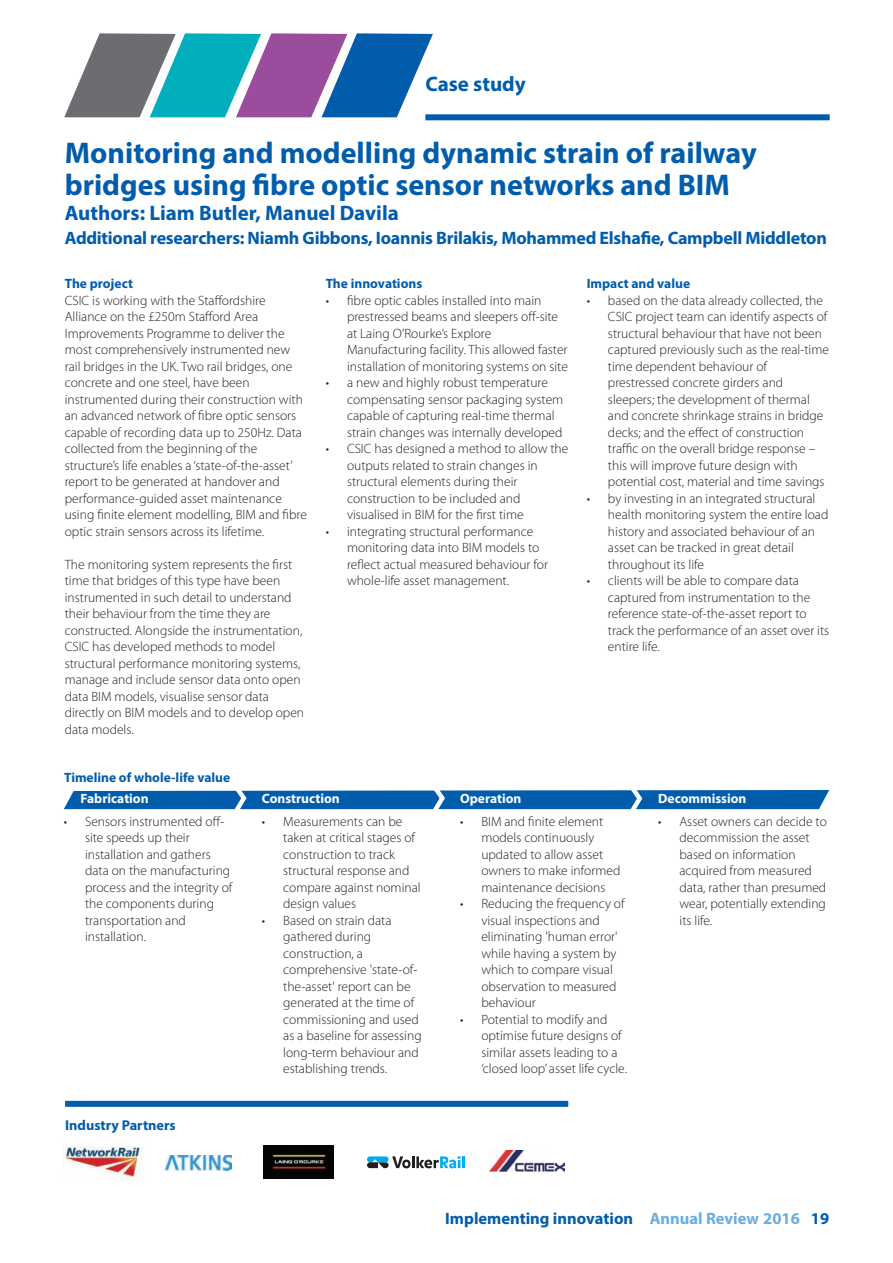
<style>
.page{position:relative;width:893px;height:1263px;background:#fff}
.page>*{position:absolute;margin:0;border:0;box-sizing:border-box;transform-origin:0 0}
.t1{font:700 30px/31.5px "Myriad Pro";color:#015dab}
.t2{font:700 21px "Myriad Pro";color:#015dab}
.t3{font:700 18px "Myriad Pro";letter-spacing:-.015em;color:#015dab}
.t4{font:700 16.5px "Myriad Pro";color:#015dab}
.t5{font:700 14.25px "Myriad Pro";color:#015dab}
.t6{font:300 13.5px/16.5px "Myriad Pro";color:#231f20}
.t7{font:700 13.5px "Myriad Pro";color:#015dab}
.t8{font:700 13.5px "Myriad Pro";color:#fff}
.s1{color:#6caddf}
</style>
<div class="page">
<div style="left:65px;top:1101px;width:503px;height:6px;background:#015dab"></div>
<img style="left:62px;top:1146px;width:81px;height:32px">
<img style="left:165px;top:1156px;width:67px;height:14px">
<div style="left:263px;top:1146px;width:71px;height:34px;background:#040503"></div>
<img style="left:272px;top:1154px;width:54px;height:15px">
<svg style="left:367px;top:1156px;width:98px;height:12px"></svg>
<img style="left:489px;top:1151px;width:75px;height:20px">
<svg style="left:64px;top:33px;width:369px;height:84px"></svg>
<svg style="left:64px;top:790px;width:765px;height:20px;background:#1a6db3"></svg>
<div style="left:425px;top:114px;width:405px;height:6px;background:#015dab"></div>
<h2 class="t2" style="left:425px;top:76px;width:102px">Case study</h2>
<h1 class="t1" style="left:65px;top:140px;width:693px">Monitoring and modelling dynamic strain of railway bridges using fibre optic sensor networks and BIM</h1>
<h2 class="t2" style="left:65px;top:205px;width:336px">Authors: Liam Butler, Manuel Davila</h2>
<h3 class="t3" style="left:65px;top:231px;width:764px">Additional researchers: Niamh Gibbons, Ioannis Brilakis, Mohammed Elshafie, Campbell Middleton</h3>
<p class="t7" style="left:65px;top:279px;width:70px">The project</p>
<p class="t6" style="left:65px;top:293px;width:244px">CSIC is working with the Staffordshire Alliance on the £250m Stafford Area Improvements Programme to deliver the most comprehensively instrumented new rail bridges in the UK. Two rail bridges, one concrete and one steel, have been instrumented during their construction with an advanced network of fibre optic sensors capable of recording data up to 250Hz. Data collected from the beginning of the structure’s life enables a ‘state-of-the-asset’ report to be generated at handover and performance-guided asset maintenance using finite element modelling, BIM and fibre optic strain sensors across its lifetime.</p>
<p class="t6" style="left:65px;top:557px;width:241px">The monitoring system represents the first time that bridges of this type have been instrumented in such detail to understand their behaviour from the time they are constructed. Alongside the instrumentation, CSIC has developed methods to model structural performance monitoring systems, manage and include sensor data onto open data BIM models, visualise sensor data directly on BIM models and to develop open data models.</p>
<p class="t7" style="left:326px;top:279px;width:98px">The innovations</p>
<p class="t6" style="left:347px;top:293px;width:222px;text-indent:-21px">• fibre optic cables installed into main prestressed beams and sleepers off-site at Laing O’Rourke’s Explore Manufacturing facility. This allowed faster installation of monitoring systems on site</p>
<p class="t6" style="left:347px;top:376px;width:218px;text-indent:-21px">• a new and highly robust temperature compensating sensor packaging system capable of capturing real-time thermal strain changes was internally developed</p>
<p class="t6" style="left:347px;top:442px;width:223px;text-indent:-21px">• CSIC has designed a method to allow the outputs related to strain changes in structural elements during their construction to be included and visualised in BIM for the first time</p>
<p class="t6" style="left:347px;top:524px;width:202px;text-indent:-21px">• integrating structural performance monitoring data into BIM models to reflect actual measured behaviour for whole-life asset management.</p>
<p class="t7" style="left:587px;top:279px;width:105px">Impact and value</p>
<p class="t6" style="left:608px;top:293px;width:223px;text-indent:-21px">• based on the data already collected, the CSIC project team can identify aspects of structural behaviour that have not been captured previously such as the real-time time dependent behaviour of prestressed concrete girders and sleepers; the development of thermal and concrete shrinkage strains in bridge decks; and the effect of construction traffic on the overall bridge response – this will improve future design with potential cost, material and time savings</p>
<p class="t6" style="left:608px;top:491px;width:222px;text-indent:-21px">• by investing in an integrated structural health monitoring system the entire load history and associated behaviour of an asset can be tracked in great detail throughout its life</p>
<p class="t6" style="left:608px;top:574px;width:223px;text-indent:-21px">• clients will be able to compare data captured from instrumentation to the reference state-of-the-asset report to track the performance of an asset over its entire life.</p>
<p class="t7" style="left:64px;top:772px;width:167px">Timeline of whole-life value</p>
<p class="t8" style="left:81px;top:793px;width:70px">Fabrication</p>
<p class="t6" style="left:85px;top:814px;width:149px;text-indent:-21px">• Sensors instrumented off&shy;site speeds up their installation and gathers data on the manufacturing process and the integrity of the components during transportation and installation.</p>
<p class="t5" style="left:65px;top:1119px;width:112px">Industry Partners</p>
<p class="t8" style="left:262px;top:793px;width:79px">Construction</p>
<p class="t6" style="left:283px;top:814px;width:139px;text-indent:-21px">• Measurements can be taken at critical stages of construction to track structural response and compare against nominal design values</p>
<p class="t6" style="left:283px;top:913px;width:140px;text-indent:-21px">• Based on strain data gathered during construction, a comprehensive 'state-of&shy;the-asset' report can be generated at the time of commissioning and used as a baseline for assessing long-term behaviour and establishing trends.</p>
<p class="t8" style="left:460px;top:793px;width:63px">Operation</p>
<p class="t6" style="left:481px;top:814px;width:140px;text-indent:-21px">• BIM and finite element models continuously updated to allow asset owners to make informed maintenance decisions</p>
<p class="t6" style="left:481px;top:896px;width:145px;text-indent:-21px">• Reducing the frequency of visual inspections and eliminating 'human error' while having a system by which to compare visual observation to measured behaviour</p>
<p class="t6" style="left:481px;top:1012px;width:147px;text-indent:-21px">• Potential to modify and optimise future designs of similar assets leading to a ‘closed loop’ asset life cycle.</p>
<p class="t8" style="left:658px;top:793px;width:90px">Decommission</p>
<p class="t6" style="left:679px;top:814px;width:149px;text-indent:-21px">• Asset owners can decide to decommission the asset based on information acquired from measured data, rather than presumed wear, potentially extending its life.</p>
<p class="t4" style="left:445px;top:1212px;width:385px">Implementing innovation <span class="s1">Annual Review 2016</span> 19</p>
</div>
